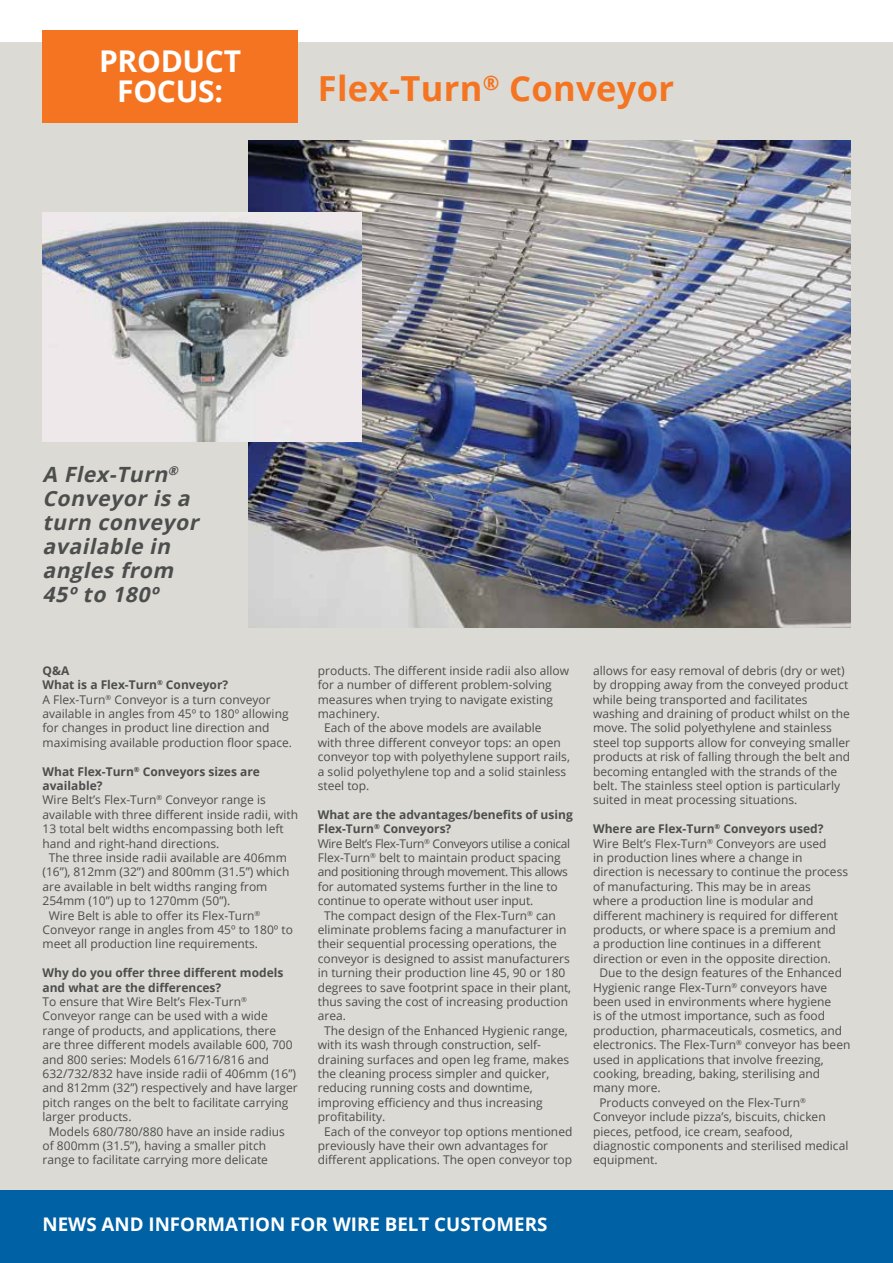
<style>
.page{position:relative;width:893px;height:1263px;background:#fff}
.page>*{position:absolute;margin:0;border:0;box-sizing:border-box;transform-origin:0 0}
.t1{font:700 34.5px "Open Sans";letter-spacing:.01em;color:#f47421}
.t2{font:700 30px/30px "Open Sans";letter-spacing:-.01em;color:#fff;text-align:center}
.t3{font:italic 700 21px/24px "Open Sans";color:#4c4d4d}
.t4{font:700 18.75px "Open Sans";color:#fff}
.t5{font:12px/14.4px "Open Sans";color:#4c4d4d}
.t6{font:700 12px "Open Sans";color:#4c4d4d}
.t7{font:12px "Open Sans";letter-spacing:-.03em;color:#4c4d4d}
.s1{font-weight:700}
</style>
<div class="page">
<div style="left:0;top:43px;width:893px;height:1169px;background:#dbdad4"></div>
<div style="left:43px;top:30px;width:255px;height:92px;background:#f47421"></div>
<div style="left:0;top:1191px;width:893px;height:72px;background:#0061a4"></div>
<img style="left:248px;top:140px;width:602px;height:487px">
<img style="left:43px;top:213px;width:318px;height:229px">
<h2 class="t2" style="left:99px;top:46px;width:144px">PRODUCT<br>FOCUS:</h2>
<h1 class="t1" style="left:318px;top:64px;width:358px">Flex-Turn<sup>®</sup> Conveyor</h1>
<h3 class="t3" style="left:43px;top:462px;width:163px">A Flex-Turn<sup>®<br></sup>Conveyor is a turn conveyor available in angles from<br>45ºto 180º</h3>
<p class="t5" style="left:43px;top:663px;width:251px"><span class="s1">Q&amp;A<br>What is a Flex-Turn</span><sup>®</sup> <span class="s1">Conveyor?<br></span>A Flex-Turn<sup>®</sup> Conveyor is a turn conveyor available in angles from 45º to 180º allowing for changes in product line direction and maximising available production floor space.</p>
<p class="t6" style="left:43px;top:763px;width:219px">What Flex-Turn<sup>®</sup> Conveyors sizes are</p>
<p class="t6" style="left:43px;top:777px;width:61px">available?</p>
<p class="t5" style="left:43px;top:792px;width:225px">Wire Belt’s Flex-Turn<sup>®</sup> Conveyor range is</p>
<p class="t5" style="left:43px;top:807px;width:257px">available with three different inside radii, with</p>
<p class="t5" style="left:43px;top:821px;width:243px">13 total belt widths encompassing both left</p>
<p class="t5" style="left:43px;top:836px;width:178px">hand and right-hand directions.</p>
<p class="t5" style="left:49px;top:850px;width:240px">The three inside radii available are 406mm</p>
<p class="t5" style="left:43px;top:864px;width:248px">(16”), 812mm (32”) and 800mm (31.5”) which</p>
<p class="t5" style="left:43px;top:879px;width:226px">are available in belt widths ranging from</p>
<p class="t5" style="left:43px;top:893px;width:189px">254mm (10”) up to 1270mm (50”).</p>
<p class="t5" style="left:49px;top:908px;width:213px">Wire Belt is able to offer its Flex-Turn<sup>®</sup></p>
<p class="t5" style="left:43px;top:922px;width:252px">Conveyor range in angles from 45º to 180º to</p>
<p class="t5" style="left:43px;top:936px;width:217px">meet all production line requirements.</p>
<p class="t6" style="left:43px;top:964px;width:242px">Why do you offer three different models</p>
<p class="t6" style="left:43px;top:979px;width:180px">and what are the differences?</p>
<p class="t5" style="left:43px;top:994px;width:206px">To ensure that Wire Belt’s Flex-Turn<sup>®</sup></p>
<p class="t5" style="left:43px;top:1008px;width:227px">Conveyor range can be used with a wide</p>
<p class="t5" style="left:43px;top:1023px;width:235px">range of products, and applications, there</p>
<p class="t5" style="left:43px;top:1037px;width:252px">are three different models available 600, 700</p>
<p class="t5" style="left:43px;top:1052px;width:228px">and 800 series: Models 616/716/816 and</p>
<p class="t5" style="left:43px;top:1066px;width:255px">632/732/832 have inside radii of 406mm (16”)</p>
<p class="t5" style="left:43px;top:1080px;width:257px">and 812mm (32”) respectively and have larger</p>
<p class="t5" style="left:43px;top:1095px;width:247px">pitch ranges on the belt to facilitate carrying</p>
<p class="t5" style="left:43px;top:1109px;width:91px">larger products.</p>
<p class="t5" style="left:49px;top:1124px;width:238px">Models 680/780/880 have an inside radius</p>
<p class="t5" style="left:43px;top:1138px;width:225px">of 800mm (31.5”), having a smaller pitch</p>
<p class="t5" style="left:43px;top:1152px;width:227px">range to facilitate carrying more delicate</p>
<p class="t5" style="left:318px;top:663px;width:253px">products. The different inside radii also allow</p>
<p class="t5" style="left:318px;top:677px;width:235px">for a number of different problem-solving</p>
<p class="t5" style="left:318px;top:692px;width:237px">measures when trying to navigate existing</p>
<p class="t5" style="left:318px;top:706px;width:64px">machinery.</p>
<p class="t5" style="left:324px;top:720px;width:219px">Each of the above models are available</p>
<p class="t5" style="left:318px;top:735px;width:244px">with three different conveyor tops: an open</p>
<p class="t5" style="left:318px;top:749px;width:254px">conveyor top with polyethylene support rails,</p>
<p class="t5" style="left:318px;top:764px;width:250px">a solid polyethylene top and a solid stainless</p>
<p class="t5" style="left:318px;top:778px;width:53px">steel top.</p>
<p class="t6" style="left:318px;top:806px;width:256px">What are the advantages/benefits of using</p>
<p class="t6" style="left:318px;top:820px;width:135px">Flex-Turn<sup>®</sup> Conveyors?</p>
<p class="t7" style="left:318px;top:835px;width:254px">Wire Belt’s Flex-Turn<sup>®</sup> Conveyors utilise a conical</p>
<p class="t5" style="left:318px;top:850px;width:244px">Flex-Turn<sup>®</sup> belt to maintain product spacing</p>
<p class="t7" style="left:318px;top:864px;width:252px">and positioning through movement. This allows</p>
<p class="t5" style="left:318px;top:879px;width:241px">for automated systems further in the line to</p>
<p class="t5" style="left:318px;top:893px;width:217px">continue to operate without user input.</p>
<p class="t5" style="left:324px;top:908px;width:233px">The compact design of the Flex-Turn<sup>®</sup> can</p>
<p class="t5" style="left:318px;top:922px;width:250px">eliminate problems facing a manufacturer in</p>
<p class="t5" style="left:318px;top:936px;width:241px">their sequential processing operations, the</p>
<p class="t5" style="left:318px;top:951px;width:253px">conveyor is designed to assist manufacturers</p>
<p class="t5" style="left:318px;top:965px;width:249px">in turning their production line 45, 90 or 180</p>
<p class="t5" style="left:318px;top:980px;width:255px">degrees to save footprint space in their plant,</p>
<p class="t5" style="left:318px;top:994px;width:252px">thus saving the cost of increasing production</p>
<p class="t5" style="left:318px;top:1008px;width:30px">area.</p>
<p class="t5" style="left:324px;top:1023px;width:245px">The design of the Enhanced Hygienic range,</p>
<p class="t5" style="left:318px;top:1037px;width:225px">with its wash through construction, self-</p>
<p class="t5" style="left:318px;top:1052px;width:253px">draining surfaces and open leg frame, makes</p>
<p class="t5" style="left:318px;top:1066px;width:233px">the cleaning process simpler and quicker,</p>
<p class="t5" style="left:318px;top:1080px;width:216px">reducing running costs and downtime,</p>
<p class="t5" style="left:318px;top:1095px;width:226px">improving efficiency and thus increasing</p>
<p class="t5" style="left:318px;top:1109px;width:69px">profitability.</p>
<p class="t5" style="left:324px;top:1124px;width:250px">Each of the conveyor top options mentioned</p>
<p class="t5" style="left:318px;top:1138px;width:232px">previously have their own advantages for</p>
<p class="t5" style="left:318px;top:1152px;width:256px">different applications. The open conveyor top</p>
<p class="t5" style="left:593px;top:663px;width:258px">allows for easy removal of debris (dry or wet) by dropping away from the conveyed product while being transported and facilitates washing and draining of product whilst on the move. The solid polyethylene and stainless steel top supports allow for conveying smaller products at risk of falling through the belt and becoming entangled with the strands of the belt. The stainless steel option is particularly suited in meat processing situations.</p>
<p class="t6" style="left:593px;top:820px;width:232px">Where are Flex-Turn<sup>®</sup> Conveyors used?</p>
<p class="t5" style="left:593px;top:836px;width:235px">Wire Belt’s Flex-Turn<sup>®</sup> Conveyors are used</p>
<p class="t5" style="left:593px;top:850px;width:211px">in production lines where a change in</p>
<p class="t5" style="left:593px;top:864px;width:256px">direction is necessary to continue the process</p>
<p class="t5" style="left:593px;top:879px;width:219px">of manufacturing. This may be in areas</p>
<p class="t5" style="left:593px;top:893px;width:222px">where a production line is modular and</p>
<p class="t5" style="left:593px;top:908px;width:246px">different machinery is required for different</p>
<p class="t5" style="left:593px;top:922px;width:244px">products, or where space is a premium and</p>
<p class="t5" style="left:593px;top:936px;width:229px">a production line continues in a different</p>
<p class="t5" style="left:593px;top:951px;width:239px">direction or even in the opposite direction.</p>
<p class="t5" style="left:599px;top:965px;width:244px">Due to the design features of the Enhanced</p>
<p class="t5" style="left:593px;top:980px;width:236px">Hygienic range Flex-Turn<sup>®</sup> conveyors have</p>
<p class="t5" style="left:593px;top:994px;width:240px">been used in environments where hygiene</p>
<p class="t5" style="left:593px;top:1008px;width:234px">is of the utmost importance, such as food</p>
<p class="t5" style="left:593px;top:1023px;width:251px">production, pharmaceuticals, cosmetics, and</p>
<p class="t5" style="left:593px;top:1037px;width:259px">electronics. The Flex-Turn<sup>®</sup> conveyor has been</p>
<p class="t5" style="left:593px;top:1052px;width:232px">used in applications that involve freezing,</p>
<p class="t5" style="left:593px;top:1066px;width:228px">cooking, breading, baking, sterilising and</p>
<p class="t5" style="left:593px;top:1080px;width:69px">many more.</p>
<p class="t5" style="left:599px;top:1095px;width:208px">Products conveyed on the Flex-Turn<sup>®</sup></p>
<p class="t5" style="left:593px;top:1109px;width:234px">Conveyor include pizza’s, biscuits, chicken</p>
<p class="t5" style="left:593px;top:1124px;width:201px">pieces, petfood, ice cream, seafood,</p>
<p class="t5" style="left:593px;top:1138px;width:257px">diagnostic components and sterilised medical</p>
<p class="t5" style="left:593px;top:1152px;width:66px">equipment.</p>
<h3 class="t4" style="left:43px;top:1211px;width:506px">NEWS AND INFORMATION FOR WIRE BELT CUSTOMERS</h3>
</div>
